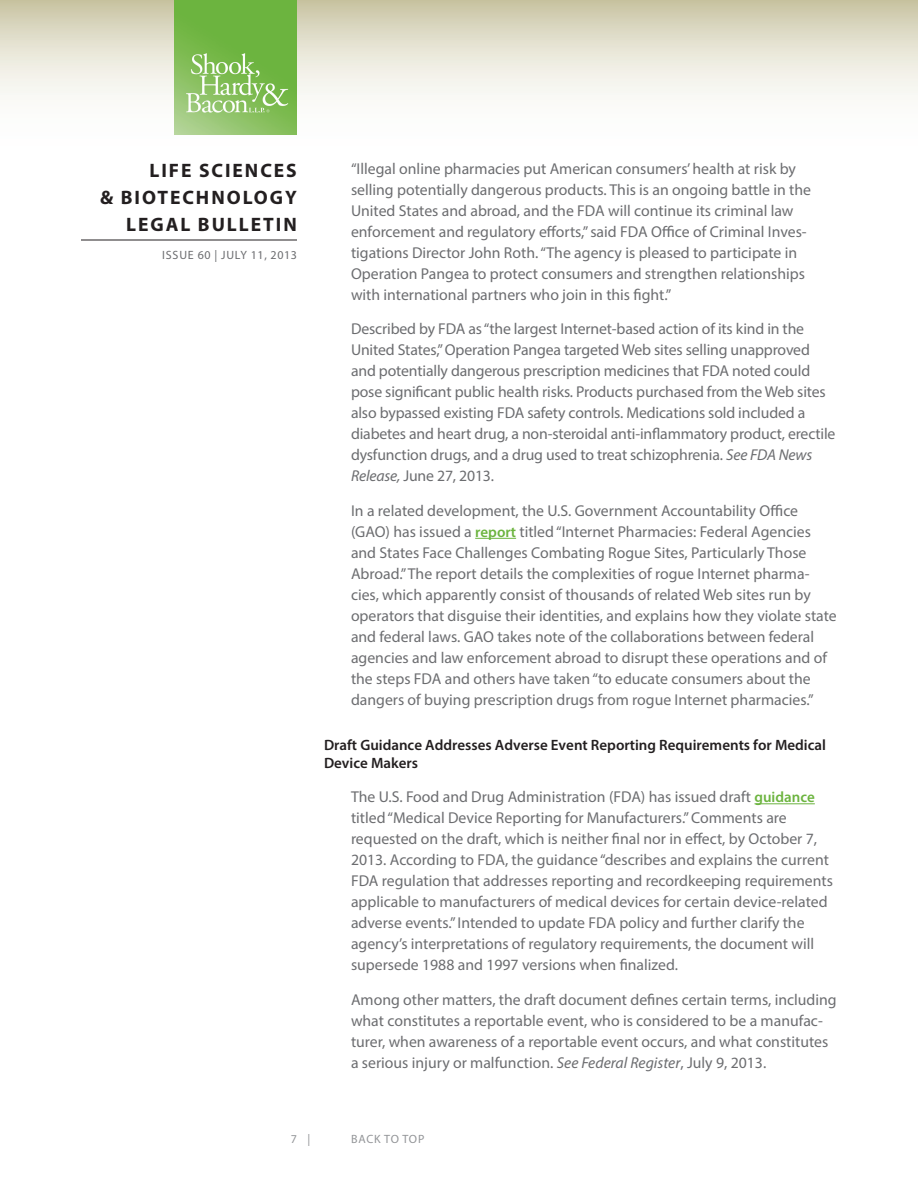
<style>
.page{position:relative;width:918px;height:1188px;background:#fff}
.page>*{position:absolute;margin:0;border:0;box-sizing:border-box;transform-origin:0 0}
.t1{font:700 19.5px/27px "Myriad Pro";letter-spacing:.1em;color:#231f20;text-align:right}
.Body{font:15.75px/21px "Myriad Pro";color:#6c6d70}
.Subhead{font:600 15px/18px "Myriad Pro";color:#231f20}
.t2{font:12px "Myriad Pro";letter-spacing:.06em;color:#6c6d70}
.t3{font:12px "Myriad Pro";letter-spacing:.06em;color:#939598}
.s1{font-style:italic}
.s2{font-weight:600;font-size:15px;color:#6cb43f}
</style>
<div class="page">
<svg style="left:0;top:0;width:918px;height:135px"></svg>
<hr style="left:81px;top:240px;width:216px;height:1px;background:#231f20">
<img style="left:175px;top:0;width:122px;height:135px">
<hr style="left:475px;top:538px;width:41px;height:1px;background:#6cb43f">
<hr style="left:754px;top:803px;width:61px;height:1px;background:#6cb43f">
<p class="t1" style="left:100px;top:156px;width:198px">LIFE SCIENCES<br>&amp; BIOTECHNOLOGY<br>LEGAL BULLETIN</p>
<p class="t2" style="left:162px;top:248px;width:136px">ISSUE 60 | JULY 11, 2013</p>
<p class="Body" style="left:351px;top:158px;width:462px">“Illegal online pharmacies put American consumers’ health at risk by selling potentially dangerous products. This is an ongoing battle in the United States and abroad, and the FDA will continue its criminal law enforcement and regulatory efforts,” said FDA Office of Criminal Inves&shy;tigations Director John Roth. “The agency is pleased to participate in Operation Pangea to protect consumers and strengthen relationships with international partners who join in this fight.”</p>
<p class="Body" style="left:351px;top:318px;width:486px">Described by FDA as “the largest Internet-based action of its kind in the United States,” Operation Pangea targeted Web sites selling unapproved and potentially dangerous prescription medicines that FDA noted could pose significant public health risks. Products purchased from the Web sites also bypassed existing FDA safety controls. Medications sold included a diabetes and heart drug, a non-steroidal anti-inflammatory product, erectile dysfunction drugs, and a drug used to treat schizophrenia. <span class="s1">See FDA News Release,</span> June 27, 2013.</p>
<p class="Body" style="left:351px;top:500px;width:487px">In a related development, the U.S. Government Accountability Office (GAO) has issued a <span class="s2">report</span> titled “Internet Pharmacies: Federal Agencies and States Face Challenges Combating Rogue Sites, Particularly Those Abroad.” The report details the complexities of rogue Internet pharma&shy;cies, which apparently consist of thousands of related Web sites run by operators that disguise their identities, and explains how they violate state and federal laws. GAO takes note of the collaborations between federal agencies and law enforcement abroad to disrupt these operations and of the steps FDA and others have taken “to educate consumers about the dangers of buying prescription drugs from rogue Internet pharmacies.”</p>
<p class="Subhead" style="left:324px;top:735px;width:503px">Draft Guidance Addresses Adverse Event Reporting Requirements for Medical<br>Device Makers</p>
<p class="Body" style="left:351px;top:786px;width:483px">The U.S. Food and Drug Administration (FDA) has issued draft <span class="s2">guidance </span>titled “Medical Device Reporting for Manufacturers.” Comments are requested on the draft, which is neither final nor in effect, by October 7, 2013. According to FDA, the guidance “describes and explains the current FDA regulation that addresses reporting and recordkeeping requirements applicable to manufacturers of medical devices for certain device-related adverse events.” Intended to update FDA policy and further clarify the agency’s interpretations of regulatory requirements, the document will supersede 1988 and 1997 versions when finalized.</p>
<p class="Body" style="left:351px;top:989px;width:487px">Among other matters, the draft document defines certain terms, including what constitutes a reportable event, who is considered to be a manufac&shy;turer, when awareness of a reportable event occurs, and what constitutes a serious injury or malfunction. <span class="s1">See Federal Register</span>, July 9, 2013.</p>
<p class="t3" style="left:291px;top:1132px;width:21px">7 |</p>
<p class="t3" style="left:351px;top:1132px;width:75px">BACK TO TOP</p>
</div>
